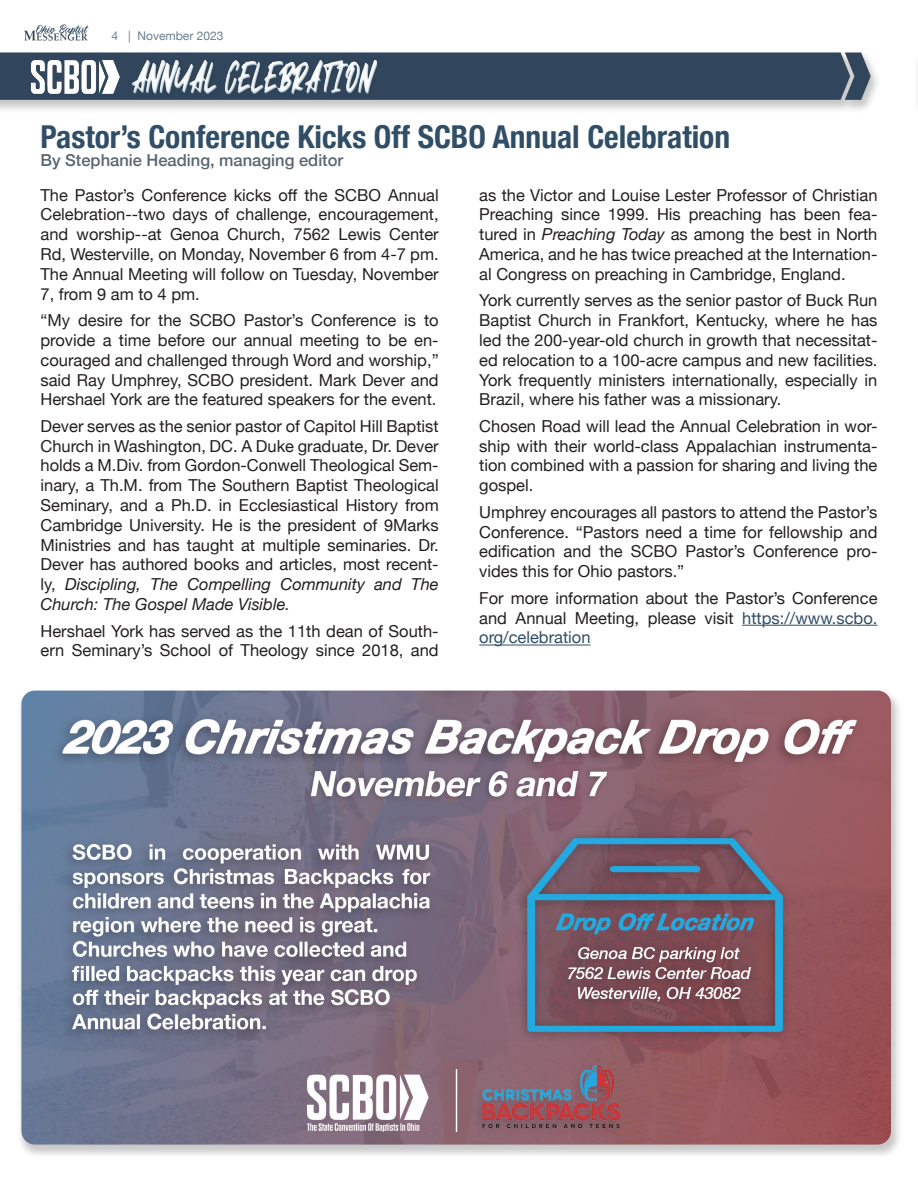
<style>
.page{position:relative;width:918px;height:1188px;background:#fff}
.page>*{position:absolute;margin:0;border:0;box-sizing:border-box;transform-origin:0 0}
.Headline_1{font:700 condensed 31.5px "Helvetica Neue";color:#304e67}
.Messenger_Paragraph{font:16.5px/19.8px "Helvetica Neue";color:#231f20;text-align:justify}
.Author_Text{font:500 16.5px "Helvetica Neue";color:#5a6670}
.t1{font:12px "Helvetica Neue";color:#6c7e8f}
.s1{font-style:italic}
.s2{color:#304e67}
</style>
<div class="page">
<img style="left:24px;top:24px;width:65px;height:17px">
<hr style="left:742px;top:625px;width:136px;height:1px;background:#304e67">
<hr style="left:479px;top:645px;width:112px;height:1px;background:#304e67">
<div style="left:0;top:50px;width:882px;height:63px;background:#231f20;opacity:.25"></div>
<svg style="left:0;top:52px;width:871px;height:48px"></svg>
<img style="left:27px;top:53px;width:350px;height:47px">
<div style="left:17px;top:688px;width:885px;height:471px;background:#231f20;opacity:.25"></div>
<img style="left:21px;top:691px;width:870px;height:454px">
<p class="t1" style="left:111px;top:27px;width:113px">4 | November 2023</p>
<p class="Headline_1" style="left:40px;top:111px;width:691px">Pastor’s Conference Kicks Off SCBO Annual Celebration</p>
<p class="Author_Text" style="left:40px;top:147px;width:304px">By Stephanie Heading, managing editor</p>
<p class="Messenger_Paragraph" style="left:40px;top:186px;width:400px">The Pastor’s Conference kicks off the SCBO Annual Celebration--two days of challenge, encouragement, and worship--at Genoa Church, 7562 Lewis Center Rd, Westerville, on Monday, November 6 from 4-7 pm.<br>The Annual Meeting will follow on Tuesday, November 7, from 9 am to 4 pm.</p>
<p class="Messenger_Paragraph" style="left:40px;top:311px;width:400px">“My desire for the SCBO Pastor’s Conference is to provide a time before our annual meeting to be en&shy;couraged and challenged through Word and worship,” said Ray Umphrey, SCBO president. Mark Dever and Hershael York are the featured speakers for the event.</p>
<p class="Messenger_Paragraph" style="left:40px;top:417px;width:400px">Dever serves as the senior pastor of Capitol Hill Baptist Church in Washington, DC. A Duke graduate, Dr. Dever holds a M.Div. from Gordon-Conwell Theological Sem&shy;inary, a Th.M. from The Southern Baptist Theological Seminary, and a Ph.D. in Ecclesiastical History from Cambridge University. He is the president of 9Marks Ministries and has taught at multiple seminaries. Dr.<br>Dever has authored books and articles, most recent&shy;ly, <span class="s1">Discipling, The Compelling Community and The Church: The Gospel Made Visible.</span></p>
<p class="Messenger_Paragraph" style="left:40px;top:622px;width:400px">Hershael York has served as the 11th dean of South&shy;ern Seminary’s School of Theology since 2018, and</p>
<p class="Messenger_Paragraph" style="left:479px;top:186px;width:400px">as the Victor and Louise Lester Professor of Christian Preaching since 1999. His preaching has been fea&shy;tured in <span class="s1">Preaching Today</span> as among the best in North America, and he has twice preached at the Internation&shy;al Congress on preaching in Cambridge, England.</p>
<p class="Messenger_Paragraph" style="left:479px;top:292px;width:400px">York currently serves as the senior pastor of Buck Run Baptist Church in Frankfort, Kentucky, where he has led the 200-year-old church in growth that necessitat&shy;ed relocation to a 100-acre campus and new facilities.<br>York frequently ministers internationally, especially in Brazil, where his father was a missionary.</p>
<p class="Messenger_Paragraph" style="left:479px;top:417px;width:400px">Chosen Road will lead the Annual Celebration in wor&shy;ship with their world-class Appalachian instrumenta&shy;tion combined with a passion for sharing and living the gospel.</p>
<p class="Messenger_Paragraph" style="left:479px;top:503px;width:400px">Umphrey encourages all pastors to attend the Pastor’s Conference. “Pastors need a time for fellowship and edification and the SCBO Pastor’s Conference pro&shy;vides this for Ohio pastors.”</p>
<p class="Messenger_Paragraph" style="left:479px;top:589px;width:400px">For more information about the Pastor’s Conference and Annual Meeting, please visit <span class="s2">https://www.scbo. org/celebration</span></p>
</div>
